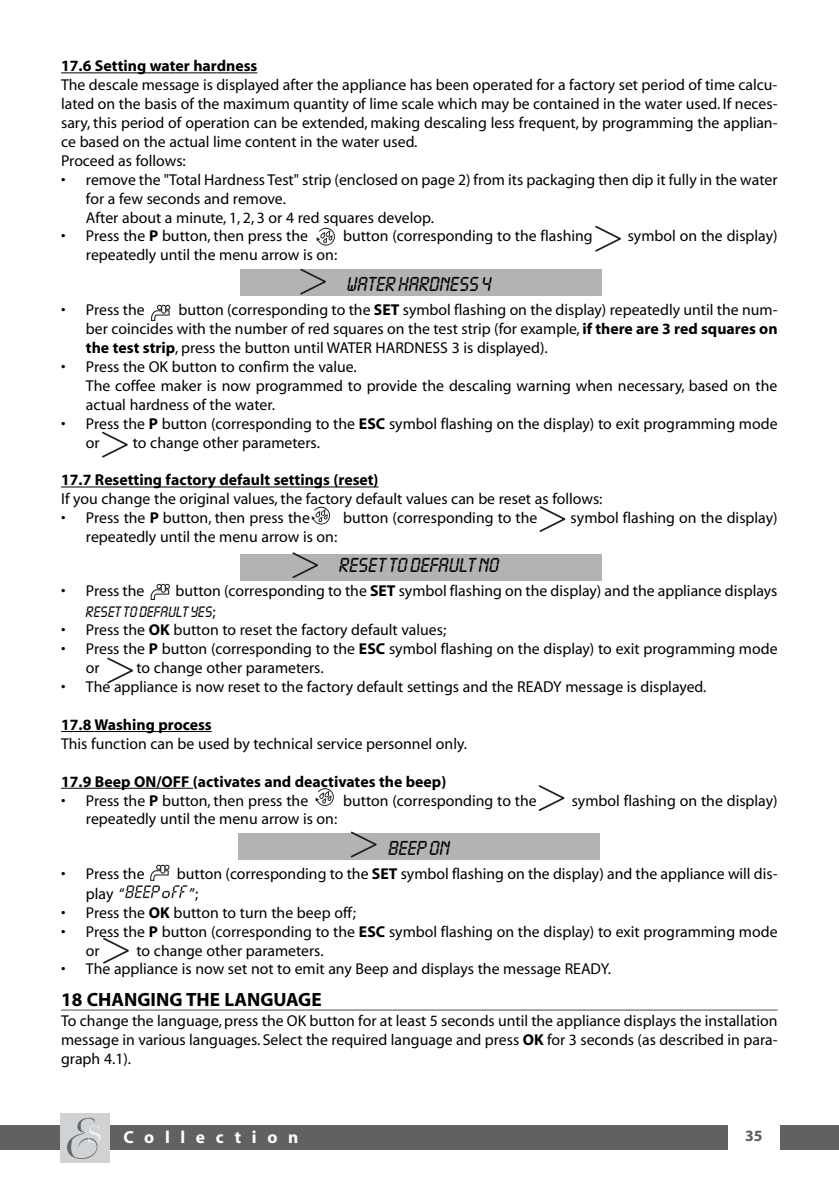
<style>
.page{position:relative;width:839px;height:1185px;background:#fff}
.page>*{position:absolute;margin:0;border:0;box-sizing:border-box;transform-origin:0 0}
.t1{font:21px "Lcd Plain";color:#000}
.t2{font:700 19.25px "Myriad";color:#000}
.t3{font:700 17.5px "Myriad";letter-spacing:.61em;color:#fff}
.t4{font:15.75px/18.9px "Myriad";color:#000}
.t5{font:700 15.75px "Myriad";color:#000}
.t6{font:15.75px "Lcd Plain";color:#000}
.t7{font:700 15.75px "Myriad";color:#5e5e5e}
.s1{font-weight:700}
.s2{font-family:"Myriad"}
</style>
<div class="page">
<div style="left:238px;top:833px;width:361px;height:26px;background:#b3b3b3"></div>
<div style="left:240px;top:554px;width:361px;height:27px;background:#b3b3b3"></div>
<div style="left:240px;top:269px;width:361px;height:26px;background:#b3b3b3"></div>
<div style="left:10px;top:1125px;width:828px;height:25px;background:#616161"></div>
<div style="left:60px;top:1113px;width:49px;height:50px;background:#d1d2d4"></div>
<svg style="left:67px;top:1118px;width:33px;height:41px"></svg>
<div style="left:728px;top:1112px;width:51px;height:50px;background:#fff"></div>
<hr style="left:61px;top:72px;width:43px;height:1px;background:#000">
<hr style="left:104px;top:72px;width:58px;height:1px;background:#000">
<svg style="left:162px;top:72px;width:13px;height:1px"></svg>
<hr style="left:175px;top:72px;width:42px;height:1px;background:#000">
<hr style="left:217px;top:72px;width:40px;height:1px;background:#000">
<hr style="left:61px;top:486px;width:126px;height:1px;background:#000">
<svg style="left:187px;top:486px;width:21px;height:1px"></svg>
<hr style="left:208px;top:486px;width:136px;height:1px;background:#000">
<hr style="left:344px;top:486px;width:34px;height:1px;background:#000">
<hr style="left:61px;top:731px;width:33px;height:1px;background:#000">
<svg style="left:94px;top:731px;width:14px;height:1px"></svg>
<hr style="left:108px;top:731px;width:66px;height:1px;background:#000">
<svg style="left:174px;top:731px;width:38px;height:1px"></svg>
<hr style="left:61px;top:788px;width:34px;height:1px;background:#000">
<hr style="left:105px;top:788px;width:88px;height:1px;background:#000">
<hr style="left:61px;top:1009px;width:716px;height:1px;background:#4d4d4d">
<div style="left:0;top:1125px;width:18px;height:25px;background:#616161"></div>
<svg style="left:539px;top:506px;width:26px;height:26px"></svg>
<svg style="left:538px;top:785px;width:26px;height:26px"></svg>
<svg style="left:595px;top:226px;width:26px;height:26px"></svg>
<svg style="left:316px;top:228px;width:19px;height:18px"></svg>
<svg style="left:300px;top:269px;width:26px;height:26px"></svg>
<svg style="left:151px;top:305px;width:19px;height:16px"></svg>
<svg style="left:102px;top:432px;width:26px;height:26px"></svg>
<svg style="left:292px;top:552px;width:26px;height:26px"></svg>
<svg style="left:311px;top:507px;width:19px;height:17px"></svg>
<svg style="left:150px;top:584px;width:20px;height:16px"></svg>
<svg style="left:107px;top:657px;width:26px;height:26px"></svg>
<svg style="left:350px;top:831px;width:26px;height:26px"></svg>
<svg style="left:315px;top:788px;width:19px;height:18px"></svg>
<svg style="left:103px;top:938px;width:26px;height:25px"></svg>
<svg style="left:125px;top:865px;width:62px;height:33px"></svg>
<p class="t5" style="left:61px;top:60px;width:198px">17.6 Setting water hardness</p>
<p class="t4" style="left:61px;top:77px;width:717px">The descale message is displayed after the appliance has been operated for a factory set period of time calcu&shy;lated on the basis of the maximum quantity of lime scale which may be contained in the water used. If neces&shy;sary, this period of operation can be extended, making descaling less frequent, by programming the applian&shy;ce based on the actual lime content in the water used.<br>Proceed as follows:</p>
<p class="t4" style="left:86px;top:171px;width:693px;text-indent:-25px">• remove the "Total Hardness Test" strip (enclosed on page 2) from its packaging then dip it fully in the water for a few seconds and remove.<br>After about a minute, 1, 2, 3 or 4 red squares develop.</p>
<p class="t4" style="left:61px;top:228px;width:248px">• Press the <span class="s1">P</span> button, then press the</p>
<p class="t4" style="left:343px;top:228px;width:251px">button (corresponding to the flashing</p>
<p class="t4" style="left:627px;top:228px;width:151px">symbol on the display)</p>
<p class="t4" style="left:86px;top:247px;width:253px">repeatedly until the menu arrow is on:</p>
<h1 class="t1" style="left:347px;top:271px;width:146px">WATER HARDNESS 4</h1>
<p class="t4" style="left:61px;top:302px;width:85px">• Press the</p>
<p class="t4" style="left:86px;top:302px;width:692px;text-align:justify;text-indent:92px">button (corresponding to the <span class="s1">SET</span> symbol flashing on the display) repeatedly until the num&shy;ber coincides with the number of red squares on the test strip (for example, <span class="s1">if there are 3 red squares on the test strip</span>, press the button until WATER HARDNESS 3 is displayed).</p>
<p class="t4" style="left:86px;top:358px;width:692px;text-indent:-25px">• Press the OK button to confirm the value.<br>The coffee maker is now programmed to provide the descaling warning when necessary, based on the actual hardness of the water.</p>
<p class="t4" style="left:86px;top:415px;width:692px;text-indent:-25px">• Press the <span class="s1">P</span> button (corresponding to the <span class="s1">ESC</span> symbol flashing on the display) to exit programming mode or</p>
<p class="t4" style="left:133px;top:434px;width:188px">to change other parameters.</p>
<p class="t5" style="left:61px;top:474px;width:319px">17.7 Resetting factory default settings (reset)</p>
<p class="t4" style="left:61px;top:491px;width:542px">If you change the original values, the factory default values can be reset as follows:</p>
<p class="t4" style="left:61px;top:510px;width:250px">• Press the <span class="s1">P</span> button, then press the</p>
<p class="t4" style="left:343px;top:510px;width:196px">button (corresponding to the</p>
<p class="t4" style="left:570px;top:510px;width:208px">symbol flashing on the display)</p>
<p class="t4" style="left:86px;top:529px;width:253px">repeatedly until the menu arrow is on:</p>
<h1 class="t1" style="left:339px;top:553px;width:162px">RESET TO DEFAULT NO</h1>
<p class="t4" style="left:61px;top:583px;width:85px">• Press the</p>
<p class="t4" style="left:175px;top:583px;width:603px">button (corresponding to the <span class="s1">SET</span> symbol flashing on the display) and the appliance displays</p>
<p class="t6" style="left:86px;top:602px;width:131px">RESET TO DEFAULT YES<span class="s2">;</span></p>
<p class="t4" style="left:61px;top:622px;width:386px">• Press the <span class="s1">OK</span> button to reset the factory default values;</p>
<p class="t4" style="left:86px;top:641px;width:692px;text-indent:-25px">• Press the <span class="s1">P</span> button (corresponding to the <span class="s1">ESC</span> symbol flashing on the display) to exit programming mode or</p>
<p class="t4" style="left:136px;top:660px;width:188px">to change other parameters.</p>
<p class="t4" style="left:61px;top:679px;width:646px">• The appliance is now reset to the factory default settings and the READY message is displayed.</p>
<p class="t5" style="left:61px;top:719px;width:152px">17.8 Washing process</p>
<p class="t4" style="left:61px;top:735px;width:407px">This function can be used by technical service personnel only.</p>
<p class="t5" style="left:61px;top:775px;width:386px">17.9 Beep ON/OFF (activates and deactivates the beep)</p>
<p class="t4" style="left:61px;top:792px;width:248px">• Press the <span class="s1">P</span> button, then press the</p>
<p class="t4" style="left:343px;top:792px;width:195px">button (corresponding to the</p>
<p class="t4" style="left:571px;top:792px;width:207px">symbol flashing on the display)</p>
<p class="t4" style="left:86px;top:811px;width:253px">repeatedly until the menu arrow is on:</p>
<h1 class="t1" style="left:388px;top:835px;width:63px">BEEP ON</h1>
<p class="t4" style="left:61px;top:865px;width:85px">• Press the</p>
<p class="t4" style="left:177px;top:865px;width:602px">button (corresponding to the <span class="s1">SET</span> symbol flashing on the display) and the appliance will dis-</p>
<p class="t4" style="left:86px;top:886px;width:40px">play “</p>
<p class="t4" style="left:189px;top:886px;width:10px">”;</p>
<p class="t4" style="left:61px;top:904px;width:296px">• Press the <span class="s1">OK</span> button to turn the beep off;</p>
<p class="t4" style="left:86px;top:923px;width:692px;text-indent:-25px">• Press the <span class="s1">P</span> button (corresponding to the <span class="s1">ESC</span> symbol flashing on the display) to exit programming mode or</p>
<p class="t4" style="left:136px;top:942px;width:188px">to change other parameters.</p>
<p class="t4" style="left:61px;top:961px;width:551px">• The appliance is now set not to emit any Beep and displays the message READY.</p>
<p class="t2" style="left:61px;top:992px;width:262px">18 CHANGING THE LANGUAGE</p>
<p class="t4" style="left:61px;top:1013px;width:717px;text-align:justify">To change the language, press the OK button for at least 5 seconds until the appliance displays the installation message in various languages. Select the required language and press <span class="s1">OK</span> for 3 seconds (as described in para&shy;graph 4.1).</p>
<p class="t3" style="left:123px;top:1131px;width:176px">Collection</p>
<p class="t7" style="left:744px;top:1130px;width:19px">35</p>
</div>
